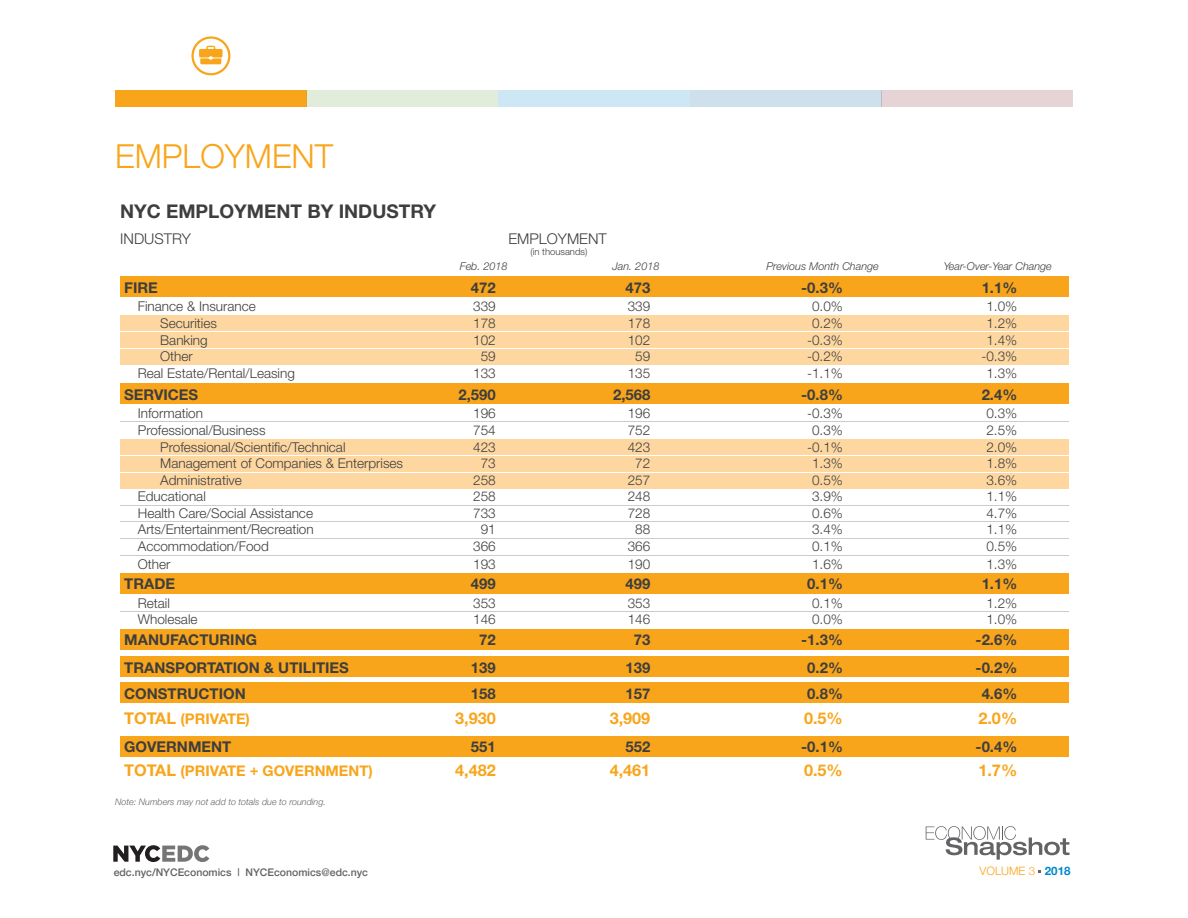
<style>
.page{position:relative;width:1188px;height:918px;background:#fff}
.page>*{position:absolute;margin:0;border:0;box-sizing:border-box;transform-origin:0 0}
.t1{font:300 33px "Helvetica Neue";color:#f9a51b}
.t2{font:700 18.9px "Helvetica Neue";color:#3e3e3f}
.t3{font:700 16.2px "Helvetica Neue";color:#f9a51b}
.t4{font:700 14.85px/26.8px "Helvetica Neue";color:#3e3e3f;text-align:center}
.t5{font:300 14.85px "Helvetica Neue";color:#3e3e3f}
.t6{font:700 14.7px "Helvetica Neue";color:#f9a51b}
.t7{font:300 13.5px/16.6px "Helvetica Neue";color:#3e3e3f}
.t8{font:300 11.55px "Helvetica Neue";color:#f9a51b}
.t9{font:italic 300 10.8px "Helvetica Neue";color:#3e3e3f}
.t10{font:500 10.5px "Helvetica Neue";color:#636366}
.t11{font:300 9.45px "Helvetica Neue";color:#3e3e3f}
.Body_Copy{font:italic 300 9px "Helvetica Neue";color:#636366}
.s1{font-size:16.2px}
.s2{font-family:"Frutiger";font-weight:400}
.s3{font-weight:700;color:#0089cf}
</style>
<div class="page">
<svg style="left:926px;top:826px;width:144px;height:34px"></svg>
<svg style="left:113px;top:845px;width:96px;height:17px"></svg>
<div style="left:115px;top:90px;width:192px;height:16px;background:#f9a51b"></div>
<div style="left:307px;top:90px;width:191px;height:16px;background:#e1edda"></div>
<div style="left:690px;top:90px;width:191px;height:16px;background:#cde0eb"></div>
<div style="left:498px;top:90px;width:192px;height:16px;background:#cde7f5"></div>
<div style="left:881px;top:90px;width:192px;height:16px;background:#e5d3d6"></div>
<div style="left:191px;top:36px;width:39px;height:39px;border:2px solid #f9a51b;border-radius:50%"></div>
<svg style="left:199px;top:46px;width:24px;height:18px"></svg>
<div style="left:120px;top:439px;width:949px;height:50px;background:#fed7a0"></div>
<hr style="left:120px;top:455px;width:949px;height:1px;background:#fff">
<hr style="left:120px;top:472px;width:949px;height:1px;background:#fff">
<div style="left:120px;top:277px;width:949px;height:20px;background:#f9a51b"></div>
<div style="left:120px;top:315px;width:949px;height:50px;background:#fed7a0"></div>
<div style="left:120px;top:384px;width:949px;height:20px;background:#f9a51b"></div>
<div style="left:120px;top:573px;width:949px;height:21px;background:#f9a51b"></div>
<div style="left:120px;top:629px;width:949px;height:21px;background:#f9a51b"></div>
<div style="left:120px;top:656px;width:949px;height:21px;background:#f9a51b"></div>
<div style="left:120px;top:683px;width:949px;height:20px;background:#f9a51b"></div>
<div style="left:120px;top:736px;width:949px;height:21px;background:#f9a51b"></div>
<hr style="left:120px;top:331px;width:949px;height:1px;background:#fff">
<hr style="left:120px;top:349px;width:949px;height:1px;background:#fff">
<hr style="left:120px;top:422px;width:949px;height:1px;background:#cbcbcb">
<hr style="left:120px;top:505px;width:949px;height:1px;background:#cbcbcb">
<hr style="left:120px;top:521px;width:949px;height:1px;background:#cbcbcb">
<hr style="left:120px;top:538px;width:949px;height:1px;background:#cbcbcb">
<hr style="left:120px;top:555px;width:949px;height:1px;background:#cbcbcb">
<hr style="left:120px;top:611px;width:949px;height:1px;background:#cbcbcb">
<p class="t1" style="left:115px;top:130px;width:220px">EMPLOYMENT</p>
<p class="t2" style="left:120px;top:197px;width:317px">NYC EMPLOYMENT BY INDUSTRY</p>
<p class="t5" style="left:120px;top:227px;width:72px">INDUSTRY</p>
<p class="t5" style="left:508px;top:227px;width:100px">EMPLOYMENT</p>
<p class="t4" style="left:124px;top:275px;width:35px">FIRE</p>
<p class="t7" style="left:160px;top:297px;width:97px;text-indent:-22px">Finance &amp; Insurance<br>Securities</p>
<p class="t7" style="left:160px;top:331px;width:49px">Banking</p>
<p class="t7" style="left:160px;top:347px;width:34px">Other</p>
<p class="t7" style="left:138px;top:364px;width:159px">Real Estate/Rental/Leasing</p>
<p class="t4" style="left:124px;top:381px;width:75px">SERVICES</p>
<p class="t7" style="left:138px;top:404px;width:67px">Information</p>
<p class="t7" style="left:138px;top:421px;width:129px">Professional/Business</p>
<p class="t7" style="left:160px;top:437px;width:187px">Professional/Scientific/Technical</p>
<p class="t7" style="left:160px;top:454px;width:244px">Management of Companies &amp; Enterprises</p>
<p class="t7" style="left:160px;top:471px;width:83px">Administrative</p>
<p class="t7" style="left:138px;top:487px;width:70px">Educational</p>
<p class="t7" style="left:138px;top:504px;width:177px">Health Care/Social Assistance</p>
<p class="t7" style="left:138px;top:520px;width:177px">Arts/Entertainment/Recreation</p>
<p class="t7" style="left:138px;top:537px;width:133px">Accommodation/Food</p>
<p class="t7" style="left:138px;top:555px;width:34px">Other</p>
<p class="t4" style="left:124px;top:571px;width:52px">TRADE</p>
<p class="t7" style="left:138px;top:594px;width:61px">Retail<br>Wholesale</p>
<p class="t4" style="left:124px;top:627px;width:226px;text-align:left">MANUFACTURING<br>TRANSPORTATION &amp; UTILITIES<br>CONSTRUCTION</p>
<p class="t6" style="left:124px;top:708px;width:127px"><span class="s1">TOTAL</span> (PRIVATE)</p>
<p class="t4" style="left:124px;top:734px;width:109px">GOVERNMENT</p>
<p class="t6" style="left:124px;top:759px;width:250px"><span class="s1">TOTAL</span> (PRIVATE + GOVERNMENT)</p>
<p class="Body_Copy" style="left:115px;top:794px;width:212px">Note: Numbers may not add to totals due to rounding.</p>
<p class="t9" style="left:460px;top:258px;width:49px">Feb. 2018</p>
<p class="t4" style="left:471px;top:275px;width:26px">472</p>
<p class="t7" style="left:473px;top:297px;width:24px">339</p>
<p class="t7" style="left:473px;top:314px;width:24px">178</p>
<p class="t7" style="left:473px;top:331px;width:24px;text-align:center">102<br>59<br>133</p>
<p class="t4" style="left:459px;top:381px;width:39px">2,590</p>
<p class="t7" style="left:473px;top:404px;width:24px;text-align:center">196<br>754<br>423<br>73<br>258<br>258<br>733<br>91<br>366</p>
<p class="t7" style="left:473px;top:555px;width:24px">193</p>
<p class="t4" style="left:471px;top:571px;width:26px">499</p>
<p class="t7" style="left:473px;top:594px;width:24px">353<br>146</p>
<p class="t4" style="left:471px;top:627px;width:26px">72<br>139<br>158</p>
<p class="t3" style="left:455px;top:706px;width:42px">3,930</p>
<p class="t4" style="left:471px;top:734px;width:26px">551</p>
<p class="t3" style="left:455px;top:757px;width:42px">4,482</p>
<p class="t11" style="left:530px;top:244px;width:58px">(in thousands)</p>
<p class="t9" style="left:612px;top:258px;width:49px">Jan. 2018</p>
<p class="t9" style="left:766px;top:258px;width:114px">Previous Month Change</p>
<p class="t9" style="left:944px;top:258px;width:110px">Year-Over-Year Change</p>
<p class="t4" style="left:626px;top:275px;width:26px">473</p>
<p class="t7" style="left:628px;top:297px;width:24px">339<br>178</p>
<p class="t7" style="left:628px;top:331px;width:24px;text-align:center">102<br>59<br>135</p>
<p class="t4" style="left:613px;top:381px;width:39px">2,568</p>
<p class="t7" style="left:628px;top:404px;width:24px;text-align:center">196<br>752<br>423<br>72<br>257<br>248<br>728<br>88<br>366</p>
<p class="t7" style="left:628px;top:555px;width:24px">190</p>
<p class="t4" style="left:626px;top:571px;width:26px">499</p>
<p class="t7" style="left:628px;top:594px;width:24px">353<br>146</p>
<p class="t4" style="left:626px;top:627px;width:26px">73<br>139<br>157</p>
<p class="t3" style="left:610px;top:706px;width:42px">3,909</p>
<p class="t4" style="left:626px;top:734px;width:26px">552</p>
<p class="t3" style="left:610px;top:757px;width:42px">4,461</p>
<p class="t4" style="left:801px;top:275px;width:43px">-0.3%</p>
<p class="t7" style="left:812px;top:297px;width:32px">0.0%<br>0.2%</p>
<p class="t7" style="left:807px;top:331px;width:37px;text-align:justify">-0.3% -0.2% -1.1%</p>
<p class="t4" style="left:801px;top:381px;width:43px">-0.8%</p>
<p class="t7" style="left:807px;top:404px;width:37px;text-align:center">-0.3%<br>0.3% -0.1%<br>1.3%<br>0.5%<br>3.9%<br>0.6%<br>3.4%<br>0.1%</p>
<p class="t7" style="left:812px;top:555px;width:32px">1.6%</p>
<p class="t4" style="left:807px;top:571px;width:37px">0.1%</p>
<p class="t7" style="left:812px;top:594px;width:32px">0.1%<br>0.0%</p>
<p class="t4" style="left:801px;top:627px;width:43px">-1.3%<br>0.2%<br>0.8%</p>
<p class="t3" style="left:804px;top:706px;width:40px">0.5%</p>
<p class="t4" style="left:801px;top:734px;width:43px">-0.1%</p>
<p class="t3" style="left:804px;top:757px;width:40px">0.5%</p>
<p class="t4" style="left:982px;top:275px;width:37px">1.1%</p>
<p class="t7" style="left:986px;top:297px;width:32px">1.0%<br>1.2%</p>
<p class="t7" style="left:981px;top:331px;width:37px;text-align:center">1.4% -0.3%<br>1.3%</p>
<p class="t4" style="left:982px;top:381px;width:37px">2.4%</p>
<p class="t7" style="left:986px;top:404px;width:32px;text-align:justify">0.3% 2.5% 2.0% 1.8% 3.6% 1.1% 4.7% 1.1% 0.5%</p>
<p class="t7" style="left:986px;top:555px;width:32px">1.3%</p>
<p class="t4" style="left:982px;top:571px;width:37px">1.1%</p>
<p class="t7" style="left:986px;top:594px;width:32px">1.2%<br>1.0%</p>
<p class="t4" style="left:976px;top:627px;width:43px">-2.6% -0.2%<br>4.6%</p>
<p class="t3" style="left:978px;top:706px;width:40px">2.0%</p>
<p class="t4" style="left:976px;top:734px;width:43px">-0.4%</p>
<p class="t3" style="left:978px;top:757px;width:40px">1.7%</p>
<p class="t10" style="left:114px;top:864px;width:256px">edc.nyc/NYCEconomics <span class="s2">|</span> NYCEconomics@edc.nyc</p>
<p class="t8" style="left:980px;top:862px;width:92px">VOLUME 3 <span class="s3">2018</span></p>
</div>
